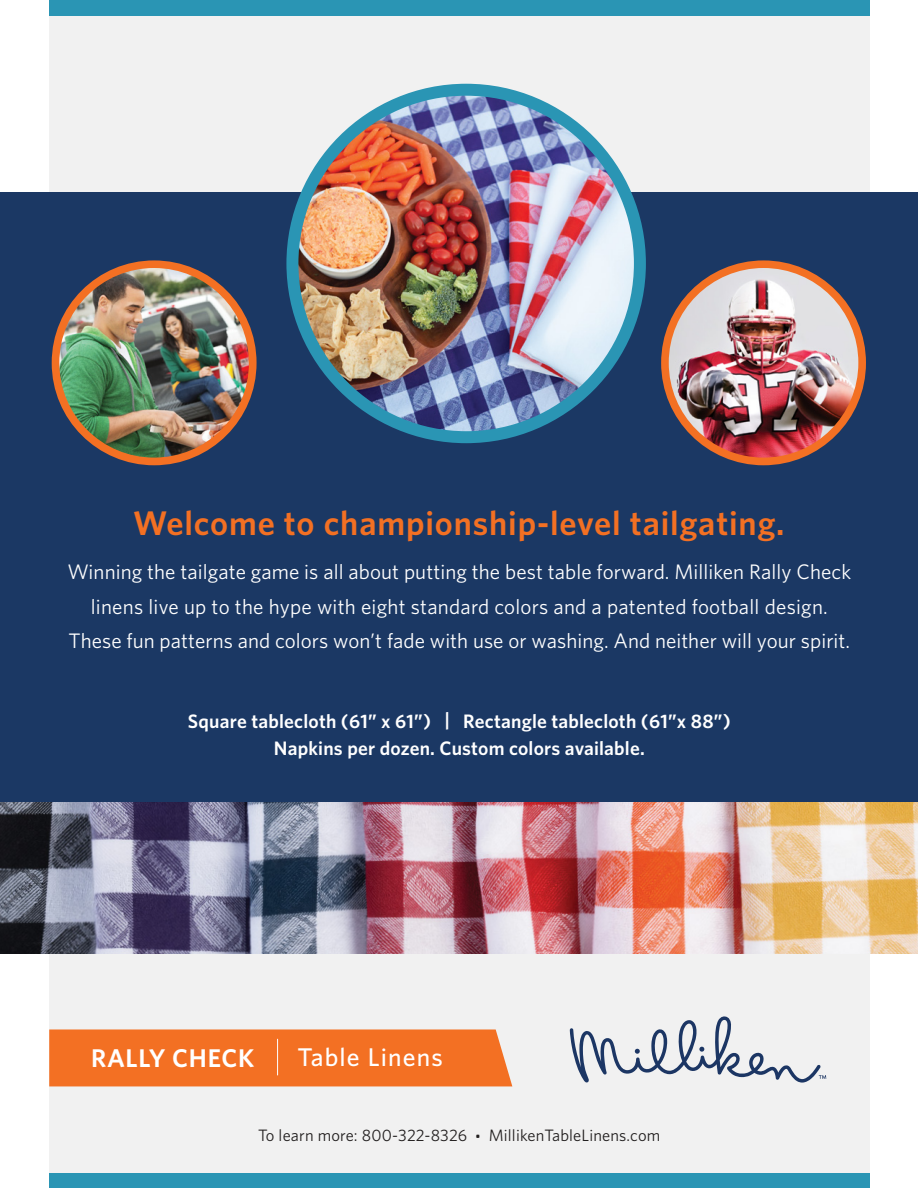
<style>
.page{position:relative;width:918px;height:1188px;background:#fff}
.page>*{position:absolute;margin:0;border:0;box-sizing:border-box;transform-origin:0 0}
.t1{font:600 34.2px "Whitney";letter-spacing:.025em;color:#f37023}
.t2{font:500 25.65px "Whitney";letter-spacing:.045em;color:#fff}
.t3{font:600 25.65px "Whitney";letter-spacing:.025em;color:#fff}
.t4{font:21px/34.5px "Whitney";letter-spacing:.005em;color:#fff;text-align:center}
.t5{font:600 19.5px/27px "Whitney";letter-spacing:.01em;color:#fff;text-align:center}
.t6{font:16.5px "Whitney";letter-spacing:.01em;color:#221f1f}
.s1{font-size:13.5px}
</style>
<div class="page">
<div style="left:49px;top:0;width:820px;height:1187px;background:#f1f1f1"></div>
<div style="left:49px;top:0;width:820px;height:15px;background:#2a95b4"></div>
<div style="left:49px;top:1173px;width:820px;height:15px;background:#2a95b4"></div>
<div style="left:0;top:193px;width:918px;height:760px;background:#1b3864"></div>
<img style="left:0;top:802px;width:918px;height:152px">
<div style="left:286px;top:84px;width:360px;height:359px;background:#2a95b4;border-radius:50%"></div>
<img style="left:298px;top:96px;width:336px;height:335px;border-radius:168px">
<svg style="left:570px;top:1016px;width:256px;height:67px"></svg>
<div style="left:49px;top:1029px;width:463px;height:57px;background:#f37023"></div>
<hr style="left:277px;top:1039px;width:1px;height:36px;background:#fff">
<div style="left:52px;top:260px;width:205px;height:205px;background:#f37023;border-radius:50%"></div>
<img style="left:59px;top:268px;width:190px;height:190px;border-radius:95px">
<div style="left:661px;top:260px;width:205px;height:205px;background:#f37023;border-radius:50%"></div>
<img style="left:669px;top:268px;width:189px;height:190px;border-radius:95px">
<h1 class="t1" style="left:133px;top:502px;width:653px">Welcome to championship-level tailgating.</h1>
<p class="t4" style="left:67px;top:554px;width:785px">Winning the tailgate game is all about putting the best table forward. Milliken Rally Check linens live up to the hype with eight standard colors and a patented football design.<br>These fun patterns and colors won’t fade with use or washing. And neither will your spirit.</p>
<p class="t5" style="left:188px;top:707px;width:544px">Square tablecloth (61” x 61”) | Rectangle tablecloth (61”x 88”)<br>Napkins per dozen. Custom colors available.</p>
<p class="t3" style="left:91px;top:1043px;width:164px">RALLY CHECK</p>
<p class="t2" style="left:298px;top:1042px;width:147px">Table Linens</p>
<p class="t6" style="left:258px;top:1126px;width:404px">To learn more: 800-322-8326 <span class="s1">•</span> MillikenTableLinens.com</p>
</div>
